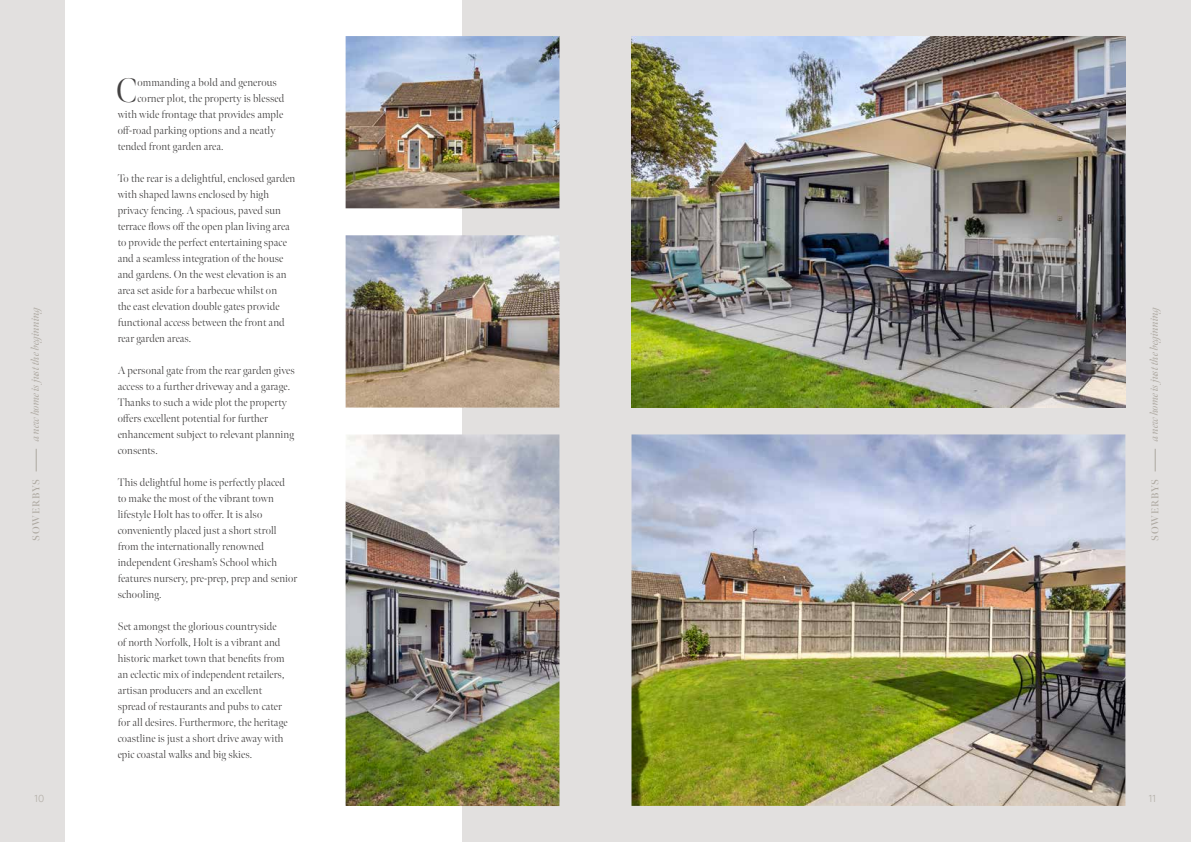
<style>
.page{position:relative;width:1191px;height:842px;background:#fff}
.page>*{position:absolute;margin:0;border:0;box-sizing:border-box;transform-origin:0 0}
.t1{font:300 34px "Meno Banner";color:#434141}
.t2{font:300 11px/16px "Meno Banner";letter-spacing:.01em;color:#434141}
.t3{font:italic 11px "Meno Banner";letter-spacing:-.01em;color:#ada8a0}
.t4{font:600 10px "Meno Banner";letter-spacing:.08em;color:#ada8a0}
.t5{font:300 10px "Quasimoda";color:#ada8a0}
</style>
<div class="page">
<div style="left:0;top:0;width:595px;height:842px;background:#e2e0df"></div>
<div style="left:595px;top:0;width:596px;height:842px;background:#e2e0df"></div>
<svg style="left:36px;top:449px;width:1px;height:22px"></svg>
<svg style="left:1155px;top:449px;width:1px;height:22px"></svg>
<div style="left:65px;top:0;width:396px;height:842px;background:#fff"></div>
<img style="left:631px;top:36px;width:494px;height:372px">
<img style="left:631px;top:434px;width:494px;height:372px">
<img style="left:345px;top:434px;width:214px;height:372px">
<img style="left:345px;top:36px;width:214px;height:172px">
<img style="left:345px;top:235px;width:214px;height:173px">
<h1 class="t1" style="left:116px;top:70px;width:22px">C</h1>
<p class="t2" style="left:137px;top:74px;width:141px">ommanding a bold and generous</p>
<p class="t2" style="left:137px;top:90px;width:148px">corner plot, the property is blessed</p>
<p class="t2" style="left:118px;top:106px;width:167px">with wide frontage that provides ample</p>
<p class="t2" style="left:118px;top:122px;width:159px">off-road parking options and a neatly</p>
<p class="t2" style="left:118px;top:138px;width:107px">tended front garden area.</p>
<p class="t2" style="left:118px;top:170px;width:179px">To the rear is a delightful, enclosed garden with shaped lawns enclosed by high privacy fencing. A spacious, paved sun terrace flows off the open plan living area to provide the perfect entertaining space and a seamless integration of the house and gardens. On the west elevation is an area set aside for a barbecue whilst on<br>the east elevation double gates provide functional access between the front and rear garden areas.</p>
<p class="t2" style="left:118px;top:362px;width:179px">A personal gate from the rear garden gives access to a further driveway and a garage.<br>Thanks to such a wide plot the property offers excellent potential for further enhancement subject to relevant planning consents.</p>
<p class="t2" style="left:118px;top:474px;width:181px">This delightful home is perfectly placed<br>to make the most of the vibrant town lifestyle Holt has to offer. It is also conveniently placed just a short stroll from the internationally renowned independent Gresham’s School which features nursery, pre-prep, prep and senior schooling.</p>
<p class="t2" style="left:118px;top:618px;width:171px">Set amongst the glorious countryside of north Norfolk, Holt is a vibrant and historic market town that benefits from an eclectic mix of independent retailers, artisan producers and an excellent spread of restaurants and pubs to cater for all desires. Furthermore, the heritage coastline is just a short drive away with epic coastal walks and big skies.</p>
<p class="t3" style="left:29px;top:441px;width:138px;rotate:-90deg">a new home is just the beginning</p>
<p class="t3" style="left:1147px;top:441px;width:138px;rotate:-90deg">a new home is just the beginning</p>
<p class="t4" style="left:30px;top:541px;width:63px;rotate:-90deg">SOWERBYS</p>
<p class="t4" style="left:1149px;top:541px;width:63px;rotate:-90deg">SOWERBYS</p>
<p class="t5" style="left:35px;top:791px;width:11px">10</p>
<p class="t5" style="left:1148px;top:791px;width:9px">11</p>
</div>
